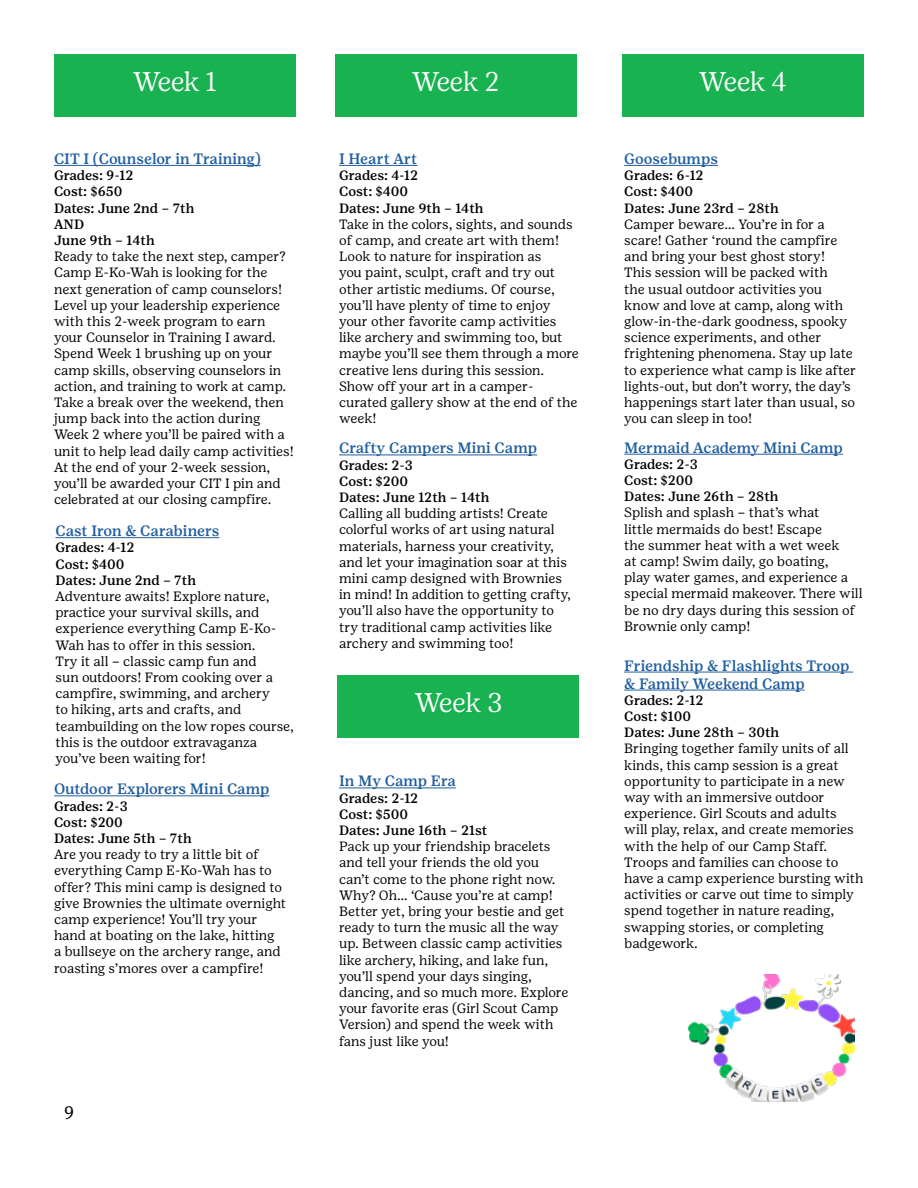
<style>
.page{position:relative;width:918px;height:1188px;background:#fff}
.page>*{position:absolute;margin:0;border:0;box-sizing:border-box;transform-origin:0 0}
.t1{font:300 27px "Girl Scout Display";color:#fff}
.t2{font:18px "Girl Scout Text";color:#000}
.t3{font:500 15px/18px "Girl Scout Text";color:#215e9e}
.t4{font:13.5px/16.2px "Girl Scout Text";color:#000}
.t5{font:500 13.5px/16.2px "Girl Scout Text";color:#000}
</style>
<div class="page">
<hr style="left:54px;top:165px;width:207px;height:1px;background:#215e9e">
<hr style="left:56px;top:537px;width:163px;height:1px;background:#215e9e">
<hr style="left:54px;top:795px;width:216px;height:1px;background:#215e9e">
<hr style="left:339px;top:165px;width:78px;height:1px;background:#215e9e">
<hr style="left:339px;top:455px;width:198px;height:1px;background:#215e9e">
<hr style="left:624px;top:454px;width:219px;height:1px;background:#215e9e">
<hr style="left:339px;top:788px;width:117px;height:1px;background:#215e9e">
<hr style="left:624px;top:165px;width:94px;height:1px;background:#215e9e">
<hr style="left:624px;top:672px;width:229px;height:1px;background:#215e9e">
<hr style="left:624px;top:690px;width:181px;height:1px;background:#215e9e">
<div style="left:54px;top:54px;width:242px;height:63px;background:#19b250"></div>
<div style="left:335px;top:54px;width:242px;height:63px;background:#19b250"></div>
<div style="left:338px;top:675px;width:241px;height:63px;background:#19b250"></div>
<div style="left:622px;top:54px;width:242px;height:63px;background:#19b250"></div>
<img style="left:688px;top:974px;width:167px;height:128px">
<h1 class="t1" style="left:133px;top:66px;width:85px">Week 1</h1>
<h1 class="t1" style="left:412px;top:66px;width:89px">Week 2</h1>
<p class="t3" style="left:54px;top:150px;width:208px">CIT I (Counselor in Training)</p>
<p class="t5" style="left:54px;top:167px;width:142px">Grades: 9-12<br>Cost: $650<br>Dates: June 2nd – 7th<br>AND<br>June 9th – 14th</p>
<p class="t4" style="left:54px;top:248px;width:241px">Ready to take the next step, camper?<br>Camp E-Ko-Wah is looking for the next generation of camp counselors!<br>Level up your leadership experience with this 2-week program to earn your Counselor in Training I award.<br>Spend Week 1 brushing up on your camp skills, observing counselors in action, and training to work at camp.<br>Take a break over the weekend, then jump back into the action during Week 2 where you’ll be paired with a unit to help lead daily camp activities!<br>At the end of your 2-week session, you’ll be awarded your CIT I pin and celebrated at our closing campfire.</p>
<p class="t3" style="left:56px;top:522px;width:165px">Cast Iron &amp; Carabiners</p>
<p class="t5" style="left:56px;top:539px;width:142px">Grades: 4-12<br>Cost: $400<br>Dates: June 2nd – 7th</p>
<p class="t4" style="left:56px;top:588px;width:240px">Adventure awaits! Explore nature, practice your survival skills, and experience everything Camp E-Ko-<br>Wah has to offer in this session.<br>Try it all – classic camp fun and<br>sun outdoors! From cooking over a campfire, swimming, and archery<br>to hiking, arts and crafts, and teambuilding on the low ropes course, this is the outdoor extravaganza you’ve been waiting for!</p>
<p class="t3" style="left:54px;top:780px;width:217px">Outdoor Explorers Mini Camp</p>
<p class="t5" style="left:54px;top:798px;width:139px">Grades: 2-3<br>Cost: $200<br>Dates: June 5th – 7th</p>
<p class="t4" style="left:54px;top:846px;width:234px">Are you ready to try a little bit of everything Camp E-Ko-Wah has to offer? This mini camp is designed to give Brownies the ultimate overnight camp experience! You’ll try your hand at boating on the lake, hitting<br>a bullseye on the archery range, and roasting s’mores over a campfire!</p>
<h2 class="t2" style="left:64px;top:1101px;width:12px">9</h2>
<p class="t3" style="left:339px;top:150px;width:80px">I Heart Art</p>
<p class="t5" style="left:339px;top:167px;width:146px">Grades: 4-12<br>Cost: $400<br>Dates: June 9th – 14th</p>
<p class="t4" style="left:339px;top:216px;width:241px">Take in the colors, sights, and sounds of camp, and create art with them!<br>Look to nature for inspiration as<br>you paint, sculpt, craft and try out other artistic mediums. Of course, you’ll have plenty of time to enjoy your other favorite camp activities like archery and swimming too, but maybe you’ll see them through a more creative lens during this session.<br>Show off your art in a camper&shy;curated gallery show at the end of the week!</p>
<p class="t3" style="left:339px;top:439px;width:200px">Crafty Campers Mini Camp</p>
<p class="t5" style="left:339px;top:457px;width:152px">Grades: 2-3<br>Cost: $200<br>Dates: June 12th – 14th</p>
<p class="t4" style="left:339px;top:505px;width:233px">Calling all budding artists! Create colorful works of art using natural materials, harness your creativity, and let your imagination soar at this mini camp designed with Brownies in mind! In addition to getting crafty, you’ll also have the opportunity to try traditional camp activities like archery and swimming too!</p>
<h1 class="t1" style="left:415px;top:686px;width:89px">Week 3</h1>
<p class="t3" style="left:339px;top:772px;width:118px">In My Camp Era</p>
<p class="t5" style="left:339px;top:790px;width:150px">Grades: 2-12<br>Cost: $500<br>Dates: June 16th – 21st</p>
<p class="t4" style="left:339px;top:838px;width:231px">Pack up your friendship bracelets and tell your friends the old you can’t come to the phone right now.<br>Why? Oh… ‘Cause you’re at camp!<br>Better yet, bring your bestie and get ready to turn the music all the way up. Between classic camp activities like archery, hiking, and lake fun, you’ll spend your days singing, dancing, and so much more. Explore your favorite eras (Girl Scout Camp<br>Version) and spend the week with fans just like you!</p>
<h1 class="t1" style="left:699px;top:66px;width:89px">Week 4</h1>
<p class="t3" style="left:624px;top:150px;width:95px">Goosebumps</p>
<p class="t5" style="left:624px;top:167px;width:156px">Grades: 6-12<br>Cost: $400<br>Dates: June 23rd – 28th</p>
<p class="t4" style="left:624px;top:216px;width:233px">Camper beware… You’re in for a scare! Gather ‘round the campfire and bring your best ghost story!<br>This session will be packed with<br>the usual outdoor activities you know and love at camp, along with glow-in-the-dark goodness, spooky science experiments, and other frightening phenomena. Stay up late to experience what camp is like after lights-out, but don’t worry, the day’s happenings start later than usual, so you can sleep in too!</p>
<p class="t3" style="left:624px;top:438px;width:220px">Mermaid Academy Mini Camp</p>
<p class="t5" style="left:624px;top:456px;width:156px">Grades: 2-3<br>Cost: $200<br>Dates: June 26th – 28th</p>
<p class="t4" style="left:624px;top:504px;width:240px">Splish and splash – that’s what<br>little mermaids do best! Escape<br>the summer heat with a wet week<br>at camp! Swim daily, go boating,<br>play water games, and experience a special mermaid makeover. There will be no dry days during this session of<br>Brownie only camp!</p>
<p class="t3" style="left:624px;top:656px;width:227px">Friendship &amp; Flashlights Troop &amp; Family Weekend Camp</p>
<p class="t5" style="left:624px;top:692px;width:157px">Grades: 2-12<br>Cost: $100<br>Dates: June 28th – 30th</p>
<p class="t4" style="left:624px;top:740px;width:241px">Bringing together family units of all kinds, this camp session is a great opportunity to participate in a new way with an immersive outdoor experience. Girl Scouts and adults<br>will play, relax, and create memories with the help of our Camp Staff.<br>Troops and families can choose to have a camp experience bursting with activities or carve out time to simply spend together in nature reading, swapping stories, or completing badgework.</p>
</div>
